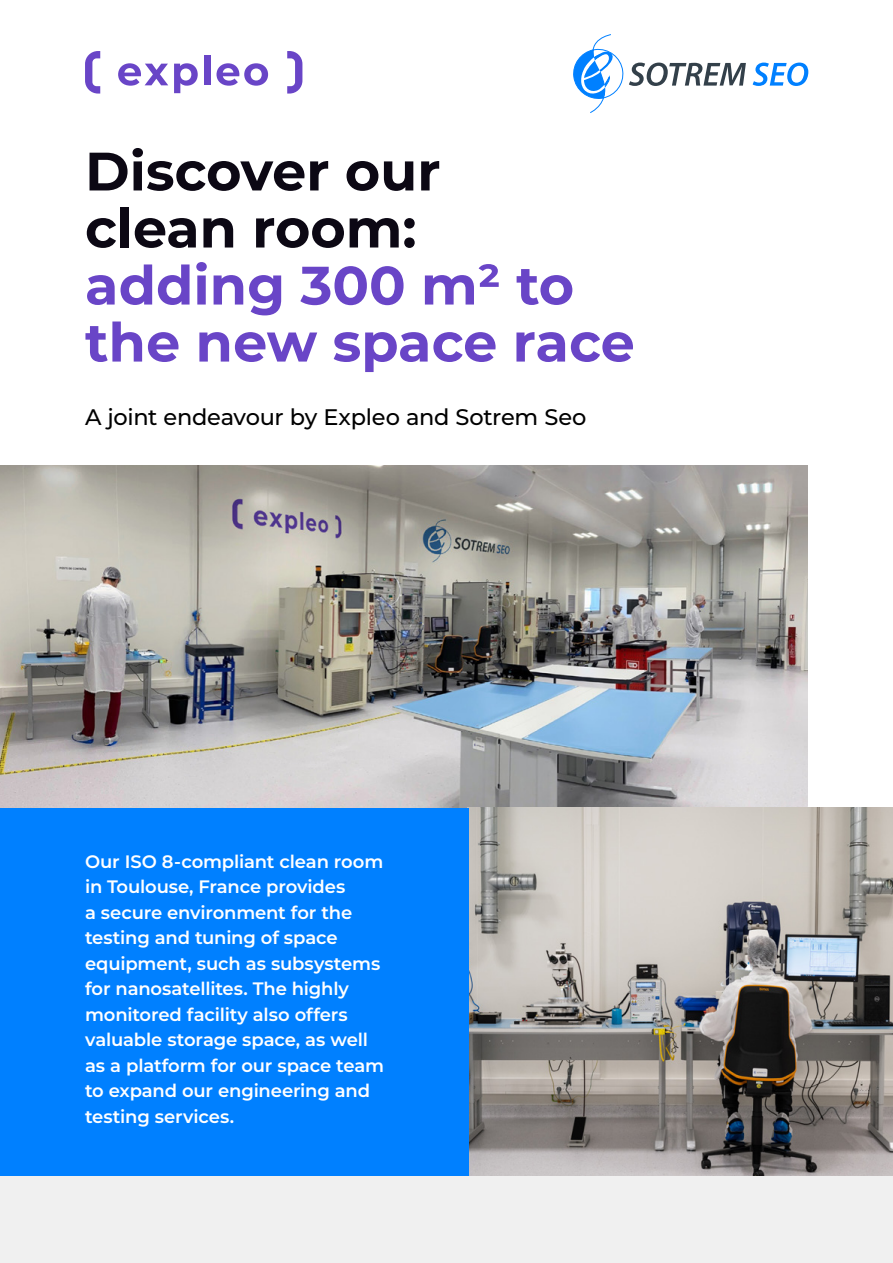
<style>
.page{position:relative;width:893px;height:1263px;background:#fff}
.page>*{position:absolute;margin:0;border:0;box-sizing:border-box;transform-origin:0 0}
.t1{font:700 54px/57px "Montserrat";color:#6945c7}
.t2{font:700 54px/57px "Montserrat";color:#0c0814}
.t3{font:500 22.5px "Montserrat";letter-spacing:-.01em;color:#000}
.t4{font:600 18px/25.5px "Montserrat";letter-spacing:-.01em;color:#fff}
</style>
<div class="page">
<svg style="left:753px;top:63px;width:55px;height:23px"></svg>
<svg style="left:573px;top:34px;width:173px;height:79px"></svg>
<div style="left:0;top:808px;width:893px;height:455px;background:#f0f0f0"></div>
<img style="left:0;top:466px;width:808px;height:342px">
<svg style="left:85px;top:51px;width:15px;height:43px"></svg>
<svg style="left:287px;top:51px;width:15px;height:43px"></svg>
<svg style="left:118px;top:63px;width:50px;height:23px"></svg>
<svg style="left:174px;top:63px;width:24px;height:30px"></svg>
<div style="left:204px;top:55px;width:6px;height:30px;background:#6945c7"></div>
<svg style="left:216px;top:63px;width:52px;height:23px"></svg>
<img style="left:469px;top:808px;width:424px;height:368px">
<div style="left:0;top:808px;width:469px;height:368px;background:#0080ff"></div>
<h1 class="t2" style="left:85px;top:140px;width:357px">Discover our clean room:</h1>
<h1 class="t1" style="left:85px;top:254px;width:551px">adding 300 m² to the new space race</h1>
<p class="t3" style="left:85px;top:401px;width:503px">A joint endeavour by Expleo and Sotrem Seo</p>
<p class="t4" style="left:85px;top:848px;width:301px">Our ISO 8-compliant clean room in Toulouse, France provides<br>a secure environment for the testing and tuning of space equipment, such as subsystems for nanosatellites. The highly monitored facility also offers valuable storage space, as well as a platform for our space team to expand our engineering and testing services.</p>
</div>
